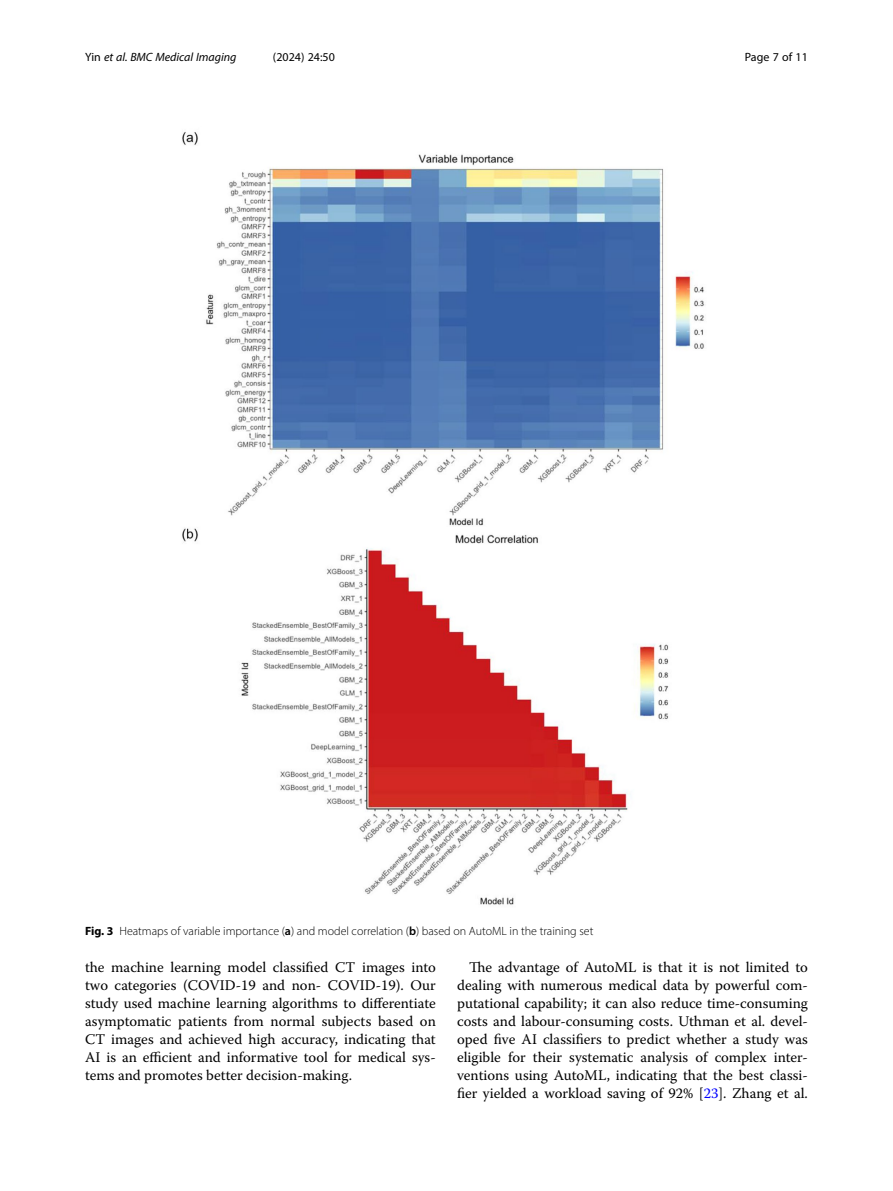
<style>
.page{position:relative;width:893px;height:1191px;background:#fff}
.page>*{position:absolute;margin:0;border:0;box-sizing:border-box;transform-origin:0 0}
.Body_Text_Indent{font:14.7px/18px "Warnock Pro";color:#000;text-align:justify}
.Figure_Caption{font:300 12px "Myriad Pro";color:#000}
.t1{font:italic 12px "Myriad Pro";color:#000}
.t2{font:12px "Myriad Pro";color:#000}
.s1{font-style:normal}
.s2{font-weight:700}
.s3{font-weight:600}
.s4{color:#00f}
</style>
<div class="page">
<img style="left:182px;top:132px;width:523px;height:773px">
<p class="t1" style="left:85px;top:50px;width:153px"><span class="s1">Yin</span> et al. BMC Medical Imaging</p>
<p class="t2" style="left:273px;top:50px;width:63px">(2024) 24:50</p>
<p class="t2" style="left:745px;top:50px;width:65px">Page 7 of 11</p>
<p class="Figure_Caption" style="left:85px;top:923px;width:510px"><span class="s2">Fig. 3</span> Heatmaps of variable importance (<span class="s3">a</span>) and model correlation (<span class="s3">b</span>) based on AutoML in the training set</p>
<p class="Body_Text_Indent" style="left:85px;top:958px;width:352px">the machine learning model classified CT images into two categories (COVID-19 and non- COVID-19). Our study used machine learning algorithms to differentiate asymptomatic patients from normal subjects based on CT images and achieved high accuracy, indicating that AI is an efficient and informative tool for medical sys&shy;tems and promotes better decision-making.</p>
<p class="Body_Text_Indent" style="left:457px;top:958px;width:352px;text-indent:12px">The advantage of AutoML is that it is not limited to dealing with numerous medical data by powerful com&shy;putational capability; it can also reduce time-consuming costs and labour-consuming costs. Uthman et al. devel&shy;oped five AI classifiers to predict whether a study was eligible for their systematic analysis of complex inter&shy;ventions using AutoML, indicating that the best classi&shy;fier yielded a workload saving of 92% [<span class="s4">23</span>]. Zhang et al.</p>
</div>
